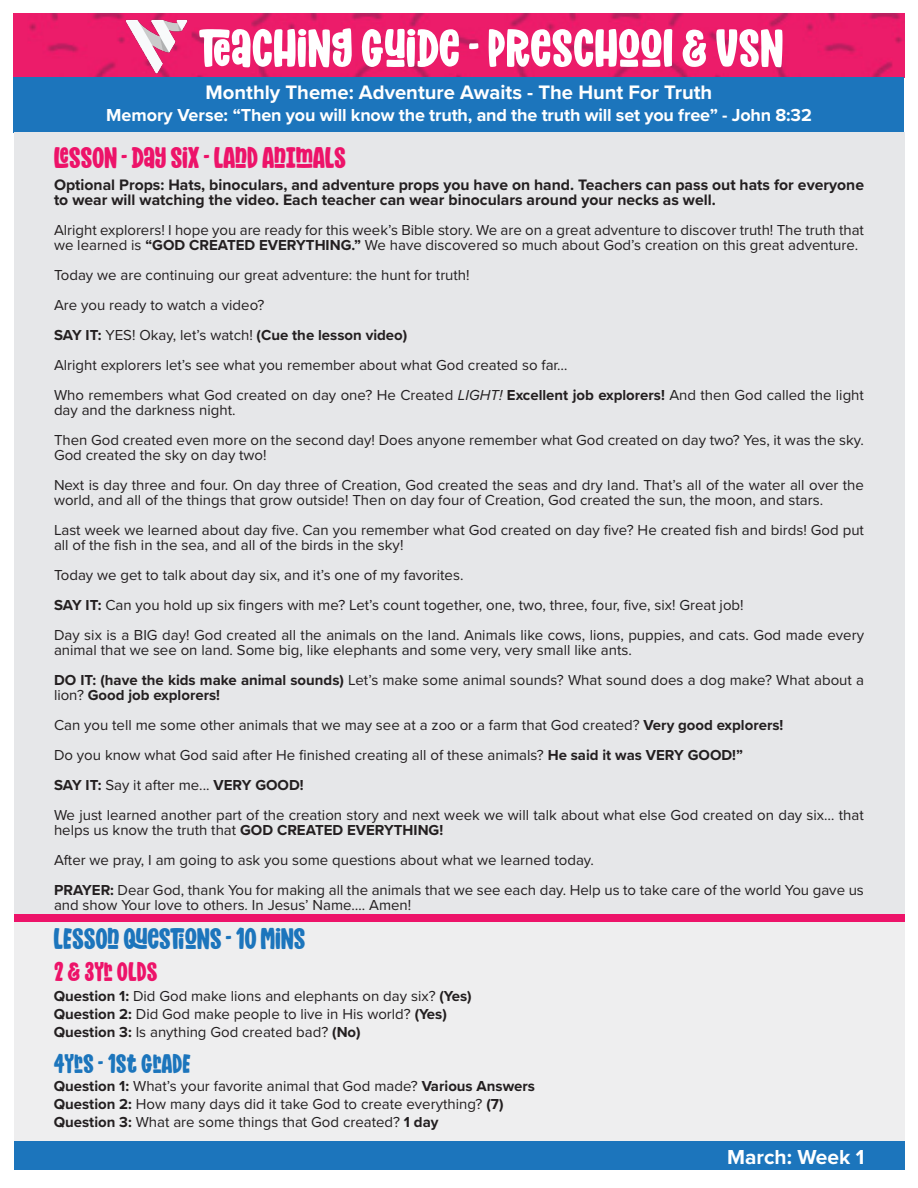
<style>
.page{position:relative;width:918px;height:1188px;background:#fff}
.page>*{position:absolute;margin:0;border:0;box-sizing:border-box;transform-origin:0 0}
.t1{font:54px "Mighty Mountain";color:#fff}
.t2{font:30px "Mighty Mountain";letter-spacing:-.01em;color:#ed1369}
.t3{font:30px "Mighty Mountain";letter-spacing:-.01em;color:#1c75bc}
.t4{font:27px "Mighty Mountain";color:#1c75bc}
.t5{font:27px "Mighty Mountain";color:#ed1369}
.t6{font:700 21px "Proxima Nova";color:#fff}
.t7{font:700 20.25px "Proxima Nova";color:#fff}
.t8{font:700 18px "Proxima Nova";letter-spacing:-.01em;color:#fff}
.t9{font:700 15.75px/15px "Proxima Nova";color:#231f20}
.t10{font:15px/15px "Proxima Nova";color:#231f20}
.t11{font:700 15px "Proxima Nova";color:#231f20}
.s1{font-weight:700}
.s2{font-weight:400}
.s3{font-style:italic}
</style>
<div class="page">
<div style="left:14px;top:874px;width:890px;height:285px;background:#eeeeef"></div>
<img style="left:14px;top:14px;width:891px;height:63px">
<div style="left:14px;top:77px;width:890px;height:56px;background:#1c75bc"></div>
<div style="left:14px;top:133px;width:890px;height:789px;background:#e6e7e9"></div>
<div style="left:14px;top:1142px;width:891px;height:28px;background:#1c75bc"></div>
<img style="left:124px;top:14px;width:64px;height:63px">
<div style="left:14px;top:914px;width:891px;height:8px;background:#ed1369"></div>
<p class="t1" style="left:198px;top:11px;width:587px">TEACHING GUIDE - PRESCHOOL &amp; VSN</p>
<p class="t7" style="left:206px;top:77px;width:508px">Monthly Theme: Adventure Awaits - The Hunt For Truth</p>
<p class="t8" style="left:106px;top:102px;width:707px">Memory Verse: “Then you will know the truth, and the truth will set you free” - John 8:32</p>
<p class="t2" style="left:54px;top:137px;width:294px">LESSON - DAY SIX - LAND ANIMALS</p>
<p class="t9" style="left:54px;top:177px;width:812px">Optional Props: Hats, binoculars, and adventure props you have on hand. Teachers can pass out hats for everyone to wear will watching the video. Each teacher can wear binoculars around your necks as well.</p>
<p class="t10" style="left:54px;top:222px;width:812px">Alright explorers! I hope you are ready for this week’s Bible story. We are on a great adventure to discover truth! The truth that we learned is <span class="s1">“GOD CREATED EVERYTHING.”</span> We have discovered so much about God’s creation on this great adventure.</p>
<p class="t10" style="left:54px;top:267px;width:417px">Today we are continuing our great adventure: the hunt for truth!</p>
<p class="t10" style="left:54px;top:297px;width:212px">Are you ready to watch a video?</p>
<p class="t11" style="left:54px;top:324px;width:355px">SAY IT: <span class="s2">YES! Okay, let’s watch!</span> (Cue the lesson video)</p>
<p class="t10" style="left:54px;top:357px;width:515px">Alright explorers let’s see what you remember about what God created so far…</p>
<p class="t10" style="left:54px;top:387px;width:812px">Who remembers what God created on day one? He Created <span class="s3">LIGHT!</span> <span class="s1">Excellent job explorers!</span> And then God called the light day and the darkness night.</p>
<p class="t10" style="left:54px;top:432px;width:811px">Then God created even more on the second day! Does anyone remember what God created on day two? Yes, it was the sky.<br>God created the sky on day two!</p>
<p class="t10" style="left:54px;top:477px;width:812px">Next is day three and four. On day three of Creation, God created the seas and dry land. That’s all of the water all over the world, and all of the things that grow outside! Then on day four of Creation, God created the sun, the moon, and stars.</p>
<p class="t10" style="left:54px;top:522px;width:812px">Last week we learned about day five. Can you remember what God created on day five? He created fish and birds! God put all of the fish in the sea, and all of the birds in the sky!</p>
<p class="t10" style="left:54px;top:567px;width:411px">Today we get to talk about day six, and it’s one of my favorites.</p>
<p class="t10" style="left:54px;top:597px;width:691px"><span class="s1">SAY IT:</span> Can you hold up six fingers with me? Let’s count together, one, two, three, four, five, six! Great job!</p>
<p class="t10" style="left:54px;top:627px;width:812px">Day six is a BIG day! God created all the animals on the land. Animals like cows, lions, puppies, and cats. God made every animal that we see on land. Some big, like elephants and some very, very small like ants.</p>
<p class="t10" style="left:54px;top:672px;width:812px"><span class="s1">DO IT: (have the kids make animal sounds)</span> Let’s make some animal sounds? What sound does a dog make? What about a lion? <span class="s1">Good job explorers!</span></p>
<p class="t10" style="left:54px;top:717px;width:731px">Can you tell me some other animals that we may see at a zoo or a farm that God created? <span class="s1">Very good explorers!</span></p>
<p class="t10" style="left:54px;top:747px;width:691px">Do you know what God said after He finished creating all of these animals? <span class="s1">He said it was VERY GOOD!”</span></p>
<p class="t11" style="left:54px;top:774px;width:251px">SAY IT: <span class="s2">Say it after me...</span> VERY GOOD!</p>
<p class="t10" style="left:54px;top:807px;width:811px">We just learned another part of the creation story and next week we will talk about what else God created on day six… that helps us know the truth that <span class="s1">GOD CREATED EVERYTHING!</span></p>
<p class="t10" style="left:54px;top:852px;width:541px">After we pray, I am going to ask you some questions about what we learned today.</p>
<p class="t10" style="left:54px;top:882px;width:811px"><span class="s1">PRAYER:</span> Dear God, thank You for making all the animals that we see each day. Help us to take care of the world You gave us and show Your love to others. In Jesus’ Name…. Amen!</p>
<p class="t3" style="left:54px;top:918px;width:254px">LESSON QUESTIONS - 10 MINS</p>
<p class="t5" style="left:54px;top:953px;width:105px">2 &amp; 3YR OLDS</p>
<p class="t10" style="left:54px;top:988px;width:419px"><span class="s1">Question 1:</span> Did God make lions and elephants on day six? <span class="s1">(Yes)</span></p>
<p class="t10" style="left:54px;top:1006px;width:395px"><span class="s1">Question 2:</span> Did God make people to live in His world? <span class="s1">(Yes)</span></p>
<p class="t10" style="left:54px;top:1024px;width:309px"><span class="s1">Question 3:</span> Is anything God created bad? <span class="s1">(No)</span></p>
<p class="t4" style="left:54px;top:1045px;width:139px">4YRS - 1ST GRADE</p>
<p class="t10" style="left:54px;top:1078px;width:483px"><span class="s1">Question 1:</span> What’s your favorite animal that God made? <span class="s1">Various Answers</span></p>
<p class="t10" style="left:54px;top:1096px;width:451px"><span class="s1">Question 2:</span> How many days did it take God to create everything? <span class="s1">(7)</span></p>
<p class="t10" style="left:54px;top:1114px;width:386px"><span class="s1">Question 3:</span> What are some things that God created? <span class="s1">1 day</span></p>
<p class="t6" style="left:727px;top:1141px;width:139px">March: Week 1</p>
</div>
